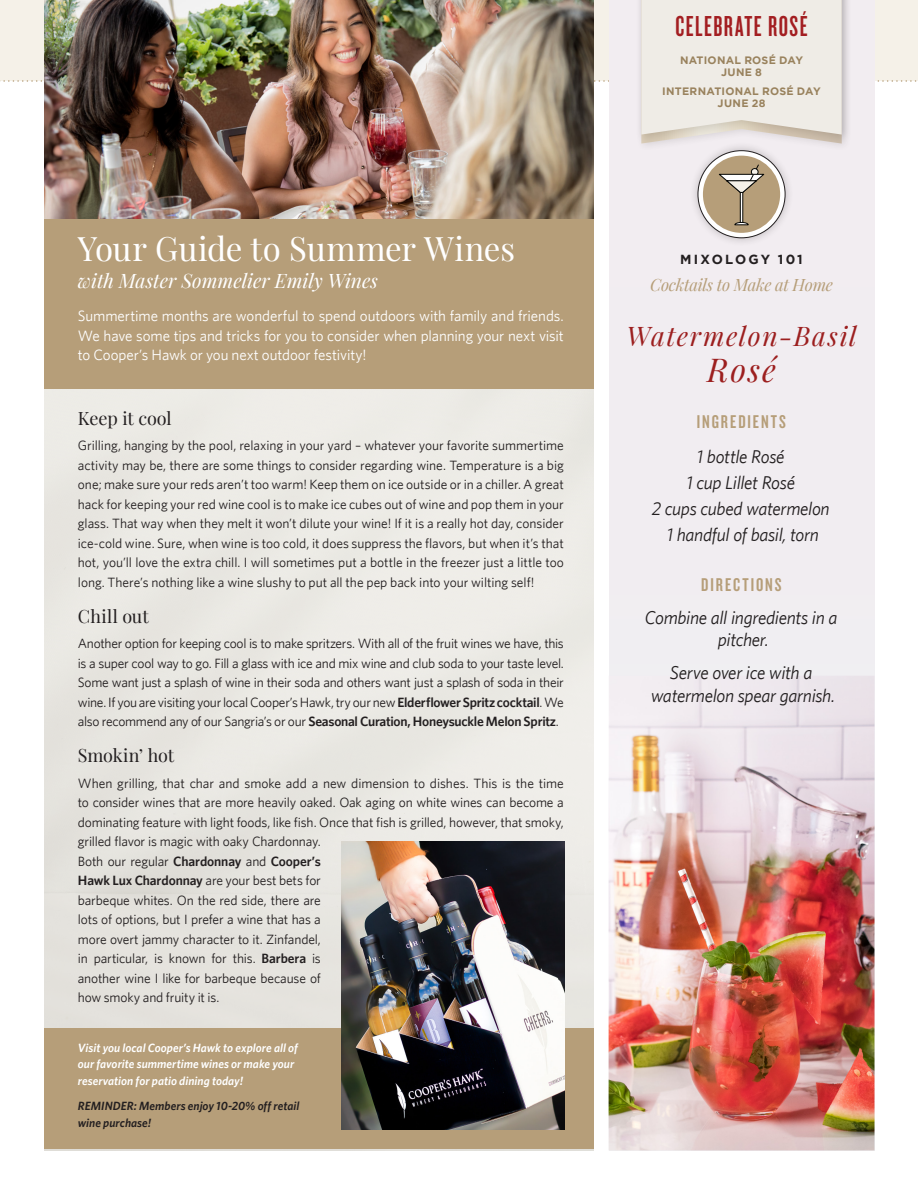
<style>
.page{position:relative;width:918px;height:1188px;background:#fff}
.page>*{position:absolute;margin:0;border:0;box-sizing:border-box;transform-origin:0 0}
._7_75pt_body_text{font:33px "Playfair Display";letter-spacing:-.005em;color:#fff}
.Copy{font:italic 32.25px "Playfair Display";color:#9c1f1f}
.Copy-2{font:30px "Knockout HTF47 Bantamweight";letter-spacing:.05em;color:#a31e21}
.Copy-3{font:italic 26.55px "Playfair Display";letter-spacing:.06em;color:#9c1f1f}
._7_75pt_body_text-2{font:italic 19.5px "Playfair Display";color:#fff}
._7_75pt_body_text-3{font:19.2px "Knockout HTF48 Featherweight";letter-spacing:.1em;color:#b69e79}
._7_75pt_body_text-4{font:italic 18.6px/22.4px "Whitney";letter-spacing:-.02em;color:#231f20;text-align:center}
._7_75pt_body_text-5{font:18px "Playfair Display";letter-spacing:-.005em;color:#231f20}
._7_75pt_body_text-6{font:18px "Playfair Display";letter-spacing:.015em;color:#231f20}
.WOM_article_no_baseline{font:italic 16.65px "Playfair Display";letter-spacing:-.015em;color:#b69e79}
._7_75pt_body_text-7{font:15px/19.5px "Whitney";letter-spacing:-.005em;color:#fff;text-align:justify}
._7_75pt_body_text-8{font:13.5px/19.5px "Whitney";letter-spacing:-.01em;color:#231f20;text-align:justify}
.Copy-4{font:700 13.2px "Gotham";letter-spacing:.155em;color:#231f20}
._7_75pt_body_text-9{font:italic 600 12px/16.5px "Whitney";letter-spacing:.005em;color:#fff}
._7_75pt_body_text-10{font:italic 600 12px/16.5px "Whitney";letter-spacing:.005em;color:#231f20}
.Copy-5{font:700 10.8px/12.1px "Gotham";letter-spacing:.02em;color:#99825d;text-align:center}
.s1{font-weight:600}
</style>
<div class="page">
<div style="left:45px;top:389px;width:549px;height:761px;background:#eae9e3"></div>
<div style="left:45px;top:0;width:549px;height:389px;background:#b69e79"></div>
<div style="left:45px;top:1028px;width:549px;height:121px;background:#b69e79"></div>
<img style="left:45px;top:144px;width:549px;height:74px">
<img style="left:341px;top:842px;width:223px;height:288px">
<div style="left:609px;top:0;width:265px;height:1150px;background:#f2edf1"></div>
<div style="left:609px;top:287px;width:265px;height:863px;background:#eff1f4"></div>
<img style="left:609px;top:676px;width:265px;height:474px">
<div style="left:689px;top:142px;width:105px;height:104px;background:#231f20;opacity:.25"></div>
<svg style="left:698px;top:151px;width:87px;height:87px"></svg>
<div style="left:703px;top:156px;width:77px;height:77px;background:#b69e79;border-radius:50%"></div>
<svg style="left:718px;top:164px;width:48px;height:62px"></svg>
<div style="left:635px;top:0;width:216px;height:152px;background:#231f20;opacity:.3"></div>
<img style="left:0;top:0;width:918px;height:144px">
<p class="_7_75pt_body_text" style="left:78px;top:228px;width:439px">Your Guide to Summer Wines</p>
<p class="_7_75pt_body_text-2" style="left:78px;top:268px;width:302px">with Master Sommelier Emily Wines</p>
<p class="_7_75pt_body_text-7" style="left:78px;top:306px;width:488px">Summertime months are wonderful to spend outdoors with family and friends.<br>We have some tips and tricks for you to consider when planning your next visit to Cooper’s Hawk or you next outdoor festivity!</p>
<p class="_7_75pt_body_text-5" style="left:78px;top:407px;width:95px">Keep it cool</p>
<p class="_7_75pt_body_text-8" style="left:78px;top:436px;width:488px">Grilling, hanging by the pool, relaxing in your yard – whatever your favorite summertime activity may be, there are some things to consider regarding wine. Temperature is a big one; make sure your reds aren’t too warm! Keep them on ice outside or in a chiller. A great hack for keeping your red wine cool is to make ice cubes out of wine and pop them in your glass. That way when they melt it won’t dilute your wine! If it is a really hot day, consider ice-cold wine. Sure, when wine is too cold, it does suppress the flavors, but when it’s that hot, you’ll love the extra chill. I will sometimes put a bottle in the freezer just a little too long. There’s nothing like a wine slushy to put all the pep back into your wilting self!</p>
<p class="_7_75pt_body_text-6" style="left:78px;top:605px;width:72px">Chill out</p>
<p class="_7_75pt_body_text-8" style="left:78px;top:634px;width:488px">Another option for keeping cool is to make spritzers. With all of the fruit wines we have, this is a super cool way to go. Fill a glass with ice and mix wine and club soda to your taste level.<br>Some want just a splash of wine in their soda and others want just a splash of soda in their wine. If you are visiting your local Cooper’s Hawk, try our new <span class="s1">Elderflower Spritz cocktail</span>. We also recommend any of our Sangria’s or our <span class="s1">Seasonal Curation, Honeysuckle Melon Spritz</span>.</p>
<p class="_7_75pt_body_text-5" style="left:78px;top:744px;width:98px">Smokin’ hot</p>
<p class="_7_75pt_body_text-8" style="left:78px;top:773px;width:488px;text-align:left">When grilling, that char and smoke add a new dimension to dishes. This is the time to consider wines that are more heavily oaked. Oak aging on white wines can become a dominating feature with light foods, like fish. Once that fish is grilled, however, that smoky, grilled flavor is magic with oaky Chardonnay.<br>Both our regular <span class="s1">Chardonnay</span> and <span class="s1">Cooper’s<br>Hawk Lux Chardonnay</span> are your best bets for<br>barbeque whites. On the red side, there are<br>lots of options, but I prefer a wine that has a<br>more overt jammy character to it. Zinfandel,<br>in particular, is known for this. <span class="s1">Barbera</span> is<br>another wine I like for barbeque because of<br>how smoky and fruity it is.</p>
<p class="_7_75pt_body_text-9" style="left:78px;top:1039px;width:222px">Visit you local Cooper’s Hawk to explore all of our favorite summertime wines or make your reservation for patio dining today!</p>
<p class="_7_75pt_body_text-10" style="left:78px;top:1098px;width:223px">REMINDER: Members enjoy 10-20% off retail wine purchase!</p>
<p class="Copy-2" style="left:675px;top:11px;width:134px">CELEBRATE ROSÉ</p>
<p class="Copy-5" style="left:680px;top:53px;width:125px">NATIONAL ROSÉ DAY<br>JUNE 8</p>
<p class="Copy-5" style="left:662px;top:85px;width:160px">INTERNATIONAL ROSÉ DAY<br>JUNE 28</p>
<p class="Copy-4" style="left:680px;top:252px;width:124px">MIXOLOGY 101</p>
<p class="WOM_article_no_baseline" style="left:650px;top:274px;width:185px">Cocktails to Make at Home</p>
<p class="Copy-3" style="left:627px;top:318px;width:232px">Watermelon-Basil</p>
<p class="Copy" style="left:707px;top:348px;width:70px">Rosé</p>
<p class="_7_75pt_body_text-3" style="left:697px;top:412px;width:91px">INGREDIENTS</p>
<p class="_7_75pt_body_text-4" style="left:697px;top:445px;width:89px">1 bottle Rosé</p>
<p class="_7_75pt_body_text-4" style="left:686px;top:471px;width:110px">1 cup Lillet Rosé</p>
<p class="_7_75pt_body_text-4" style="left:652px;top:497px;width:179px">2 cups cubed watermelon</p>
<p class="_7_75pt_body_text-4" style="left:667px;top:523px;width:154px">1 handful of basil, torn</p>
<p class="_7_75pt_body_text-3" style="left:701px;top:575px;width:82px">DIRECTIONS</p>
<p class="_7_75pt_body_text-4" style="left:645px;top:606px;width:194px">Combine all ingredients in a pitcher.</p>
<p class="_7_75pt_body_text-4" style="left:651px;top:661px;width:186px">Serve over ice with a watermelon spear garnish.</p>
</div>
